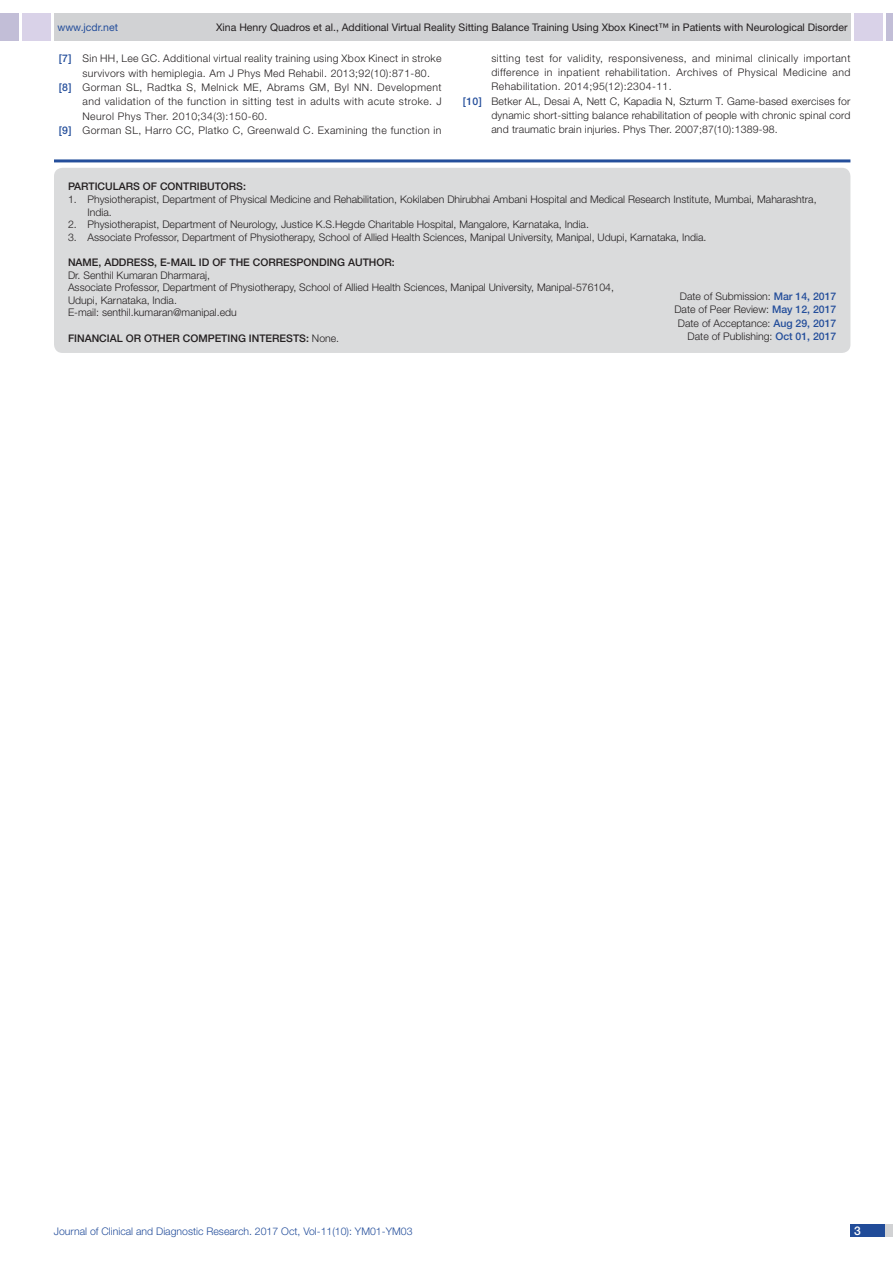
<style>
.page{position:relative;width:893px;height:1263px;background:#fff}
.page>*{position:absolute;margin:0;border:0;box-sizing:border-box;transform-origin:0 0}
.t1{font:500 12px "Helvetica Neue";color:#fff}
.Partic_Contri_Txt{font:300 10.5px/12.6px "Helvetica Neue";letter-spacing:.015em;color:#231f20}
.Partic_Contri_Txt-2{font:300 10.5px "Helvetica Neue";letter-spacing:.04em;color:#231f20}
.t2{font:10.5px "Helvetica Neue";color:#231f20}
.Partic_Contri_Head{font:500 10.5px "Helvetica Neue";color:#231f20}
.t3{font:300 10.5px "Helvetica Neue";color:#244e9b}
.t4{font:10.5px "Helvetica Neue";color:#244e9b}
.Partic_Contri_Head-2{font:300 10.5px "Helvetica Neue";color:#231f20}
.s1{font-weight:500;color:#244e9b}
.s2{font-weight:500}
</style>
<div class="page">
<div style="left:54px;top:13px;width:796px;height:28px;background:#d1d2d4"></div>
<div style="left:0;top:13px;width:19px;height:28px;background:#c2bed7"></div>
<div style="left:22px;top:13px;width:29px;height:28px;background:#d9d2e8"></div>
<div style="left:886px;top:13px;width:7px;height:28px;background:#c2bed7"></div>
<div style="left:854px;top:13px;width:29px;height:28px;background:#d9d2e8"></div>
<div style="left:850px;top:1224px;width:43px;height:13px;background:#d1d2d4"></div>
<div style="left:850px;top:1224px;width:35px;height:13px;background:#214c99"></div>
<hr style="left:54px;top:159px;width:796px;height:3px;background:#244e9b">
<div style="left:54px;top:168px;width:796px;height:185px;background:#dadbdc;border-radius:9px"></div>
<p class="t4" style="left:57px;top:21px;width:62px">www.jcdr.net</p>
<p class="t2" style="left:216px;top:21px;width:633px">Xina Henry Quadros et al., Additional Virtual Reality Sitting Balance Training Using Xbox Kinect™ in Patients with Neurological Disorder</p>
<p class="Partic_Contri_Txt" style="left:59px;top:52px;width:384px"><span class="s1">[7]</span> Sin HH, Lee GC. Additional virtual reality training using Xbox Kinect in stroke</p>
<p class="Partic_Contri_Txt" style="left:82px;top:66px;width:349px">survivors with hemiplegia. Am J Phys Med Rehabil. 2013;92(10):871-80.</p>
<p class="Partic_Contri_Txt-2" style="left:59px;top:81px;width:384px"><span class="s1">[8]</span> Gorman SL, Radtka S, Melnick ME, Abrams GM, Byl NN. Development</p>
<p class="Partic_Contri_Txt-2" style="left:82px;top:95px;width:361px">and validation of the function in sitting test in adults with acute stroke. J</p>
<p class="Partic_Contri_Txt-2" style="left:82px;top:110px;width:186px">Neurol Phys Ther. 2010;34(3):150-60.</p>
<p class="Partic_Contri_Txt-2" style="left:59px;top:124px;width:384px"><span class="s1">[9]</span> Gorman SL, Harro CC, Platko C, Greenwald C. Examining the function in</p>
<p class="Partic_Contri_Txt-2" style="left:491px;top:52px;width:361px">sitting test for validity, responsiveness, and minimal clinically important</p>
<p class="Partic_Contri_Txt-2" style="left:491px;top:66px;width:361px">difference in inpatient rehabilitation. Archives of Physical Medicine and</p>
<p class="Partic_Contri_Txt-2" style="left:491px;top:80px;width:182px">Rehabilitation. 2014;95(12):2304-11.</p>
<p class="Partic_Contri_Txt" style="left:463px;top:94px;width:389px"><span class="s1">[10]</span> Betker AL, Desai A, Nett C, Kapadia N, Szturm T. Game-based exercises for</p>
<p class="Partic_Contri_Txt" style="left:491px;top:108px;width:361px">dynamic short-sitting balance rehabilitation of people with chronic spinal cord</p>
<p class="Partic_Contri_Txt" style="left:491px;top:123px;width:288px">and traumatic brain injuries. Phys Ther. 2007;87(10):1389-98.</p>
<p class="Partic_Contri_Head" style="left:68px;top:180px;width:13px">PARTI</p>
<p class="Partic_Contri_Head" style="left:98px;top:180px;width:16px">CULAR</p>
<p class="Partic_Contri_Head" style="left:133px;top:180px;width:42px">S OF CONTRI</p>
<p class="Partic_Contri_Head" style="left:200px;top:180px;width:16px">BUTOR</p>
<p class="Partic_Contri_Head" style="left:236px;top:180px;width:11px">S:</p>
<p class="Partic_Contri_Txt" style="left:88px;top:193px;width:731px;text-indent:-20px">1. Physiotherapist, Department of Physical Medicine and Rehabilitation, Kokilaben Dhirubhai Ambani Hospital and Medical Research Institute, Mumbai, Maharashtra,<br>India.</p>
<p class="Partic_Contri_Txt" style="left:68px;top:218px;width:522px">2. Physiotherapist, Department of Neurology, Justice K.S.Hegde Charitable Hospital, Mangalore, Karnataka, India.</p>
<p class="Partic_Contri_Txt" style="left:68px;top:231px;width:640px">3. Associate Professor, Department of Physiotherapy, School of Allied Health Sciences, Manipal University, Manipal, Udupi, Karnataka, India.</p>
<p class="Partic_Contri_Head" style="left:68px;top:256px;width:9px">NAME</p>
<p class="Partic_Contri_Head" style="left:99px;top:256px;width:15px">, ADDRE</p>
<p class="Partic_Contri_Head" style="left:141px;top:256px;width:38px">SS, E-MAIL</p>
<p class="Partic_Contri_Head" style="left:199px;top:256px;width:70px">ID OF THE CORRE</p>
<p class="Partic_Contri_Head" style="left:290px;top:256px;width:22px">SPONDIN</p>
<p class="Partic_Contri_Head" style="left:337px;top:256px;width:19px">G AUT</p>
<p class="Partic_Contri_Head" style="left:369px;top:256px;width:27px">HOR:</p>
<p class="Partic_Contri_Txt" style="left:68px;top:268px;width:143px">Dr. Senthil Kumaran Dharmaraj,</p>
<p class="Partic_Contri_Txt" style="left:68px;top:281px;width:547px">Associate Professor, Department of Physiotherapy, School of Allied Health Sciences, Manipal University, Manipal-576104,</p>
<p class="Partic_Contri_Txt" style="left:68px;top:294px;width:110px">Udupi, Karnataka, India.</p>
<p class="Partic_Contri_Txt" style="left:68px;top:306px;width:170px">E-mail: senthil.kumaran@manipal.edu</p>
<p class="Partic_Contri_Head" style="left:68px;top:332px;width:154px">Financial OR OTHER COM PETIN</p>
<p class="Partic_Contri_Head" style="left:238px;top:332px;width:18px">G INTERE</p>
<p class="Partic_Contri_Head-2" style="left:286px;top:331px;width:54px"><span class="s2">STS:</span> None.</p>
<p class="Partic_Contri_Txt" style="left:680px;top:289px;width:158px">Date of Submission: <span class="s1">Mar 14, 2017</span></p>
<p class="Partic_Contri_Txt" style="left:674px;top:303px;width:164px">Date of Peer Review: <span class="s1">May 12, 2017</span></p>
<p class="Partic_Contri_Txt" style="left:678px;top:316px;width:160px">Date of Acceptance: <span class="s1">Aug 29, 2017</span></p>
<p class="Partic_Contri_Txt" style="left:688px;top:330px;width:150px">Date of Publishing: <span class="s1">Oct 01, 2017</span></p>
<p class="t3" style="left:54px;top:1225px;width:360px">Journal of Clinical and Diagnostic Research. 2017 Oct, Vol-11(10): YM01-YM03</p>
<p class="t1" style="left:854px;top:1223px;width:8px">3</p>
</div>
